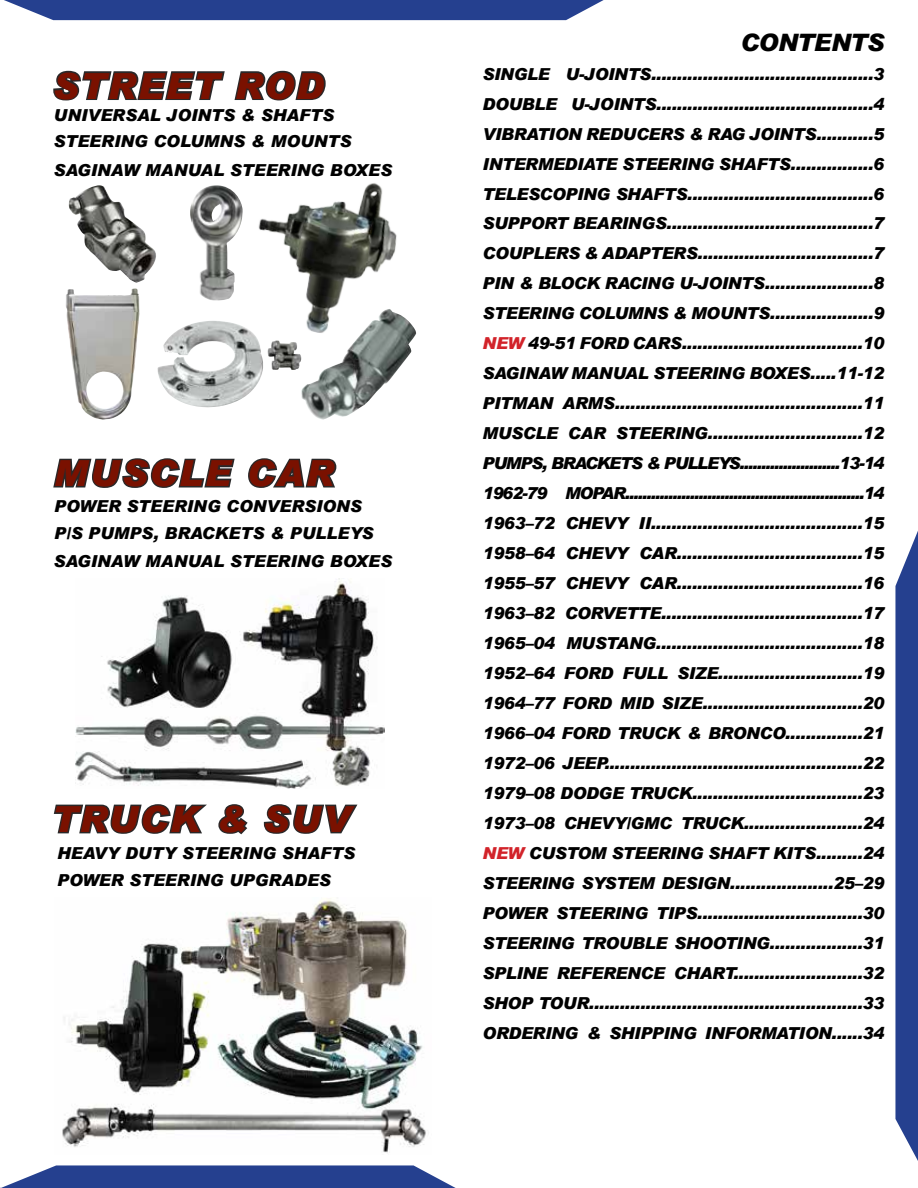
<style>
.page{position:relative;width:918px;height:1188px;background:#fff}
.page>*{position:absolute;margin:0;border:0;box-sizing:border-box;transform-origin:0 0}
.t1{font:italic 900 36px "Arial";letter-spacing:.05em;color:#7a1100}
.t2{font:italic 900 24px "Arial";letter-spacing:-.03em;color:#000}
.t3{font:italic 900 16.5px/30px "Arial";color:#000}
.s1{color:#d2232a}
</style>
<div class="page">
<img style="left:76px;top:579px;width:309px;height:210px">
<svg style="left:53px;top:804px;width:305px;height:31px"></svg>
<svg style="left:53px;top:458px;width:287px;height:121px"></svg>
<svg style="left:53px;top:70px;width:172px;height:31px"></svg>
<svg style="left:234px;top:70px;width:92px;height:31px"></svg>
<svg style="left:4px;top:0;width:600px;height:20px;background:#344d97"></svg>
<svg style="left:0;top:1165px;width:456px;height:23px;background:#40589d"></svg>
<svg style="left:895px;top:531px;width:23px;height:630px;background:#395299"></svg>
<img style="left:62px;top:898px;width:364px;height:255px">
<img style="left:68px;top:185px;width:88px;height:98px">
<img style="left:258px;top:183px;width:139px;height:126px">
<img style="left:66px;top:288px;width:74px;height:132px">
<img style="left:190px;top:185px;width:53px;height:116px">
<img style="left:301px;top:309px;width:116px;height:111px">
<img style="left:157px;top:321px;width:144px;height:87px">
<h1 class="t1" style="left:52px;top:63px;width:273px">STREET ROD</h1>
<p class="t3" style="left:54px;top:102px;width:299px;line-height:25.7px">UNIVERSAL JOINTS &amp; SHAFTS<br>STEERING COLUMNS &amp; MOUNTS</p>
<p class="t3" style="left:54px;top:154px;width:340px">SAGINAW MANUAL STEERING BOXES</p>
<h1 class="t1" style="left:54px;top:451px;width:282px">MUSCLE CAR</h1>
<p class="t3" style="left:54px;top:490px;width:309px">POWER STEERING CONVERSIONS</p>
<p class="t3" style="left:54px;top:517px;width:321px">P/S PUMPS, BRACKETS &amp; PULLEYS</p>
<p class="t3" style="left:54px;top:546px;width:340px">SAGINAW MANUAL STEERING BOXES</p>
<h1 class="t1" style="left:52px;top:797px;width:300px">TRUCK &amp; SUV</h1>
<p class="t3" style="left:57px;top:839px;width:300px;line-height:27px">HEAVY DUTY STEERING SHAFTS<br>POWER STEERING UPGRADES</p>
<h2 class="t2" style="left:741px;top:28px;width:145px">CONTENTS</h2>
<p class="t3" style="left:483px;top:58px;width:403px;text-align:justify">SINGLE U-JOINTS...........................................3<br>DOUBLE U-JOINTS..........................................4<br>VIBRATION REDUCERS &amp; RAG JOINTS...........5<br>INTERMEDIATE STEERING SHAFTS................6<br>TELESCOPING SHAFTS....................................6<br>SUPPORT BEARINGS........................................7<br>COUPLERS &amp; ADAPTERS..................................7<br>PIN &amp; BLOCK RACING U-JOINTS.....................8<br>STEERING COLUMNS &amp; MOUNTS....................9<br><span class="s1">NEW</span> 49-51 FORD CARS...................................10<br>SAGINAW MANUAL STEERING BOXES.....11-12<br>PITMAN ARMS................................................11<br>MUSCLE CAR STEERING..............................12<br>PUMPS, BRACKETS &amp; PULLEYS.......................13-14<br>1962-79 MOPAR.......................................................14<br>1963–72 CHEVY II.........................................15<br>1958–64 CHEVY CAR....................................15<br>1955–57 CHEVY CAR....................................16<br>1963–82 CORVETTE.......................................17<br>1965–04 MUSTANG........................................18<br>1952–64 FORD FULL SIZE............................19<br>1964–77 FORD MID SIZE...............................20<br>1966–04 FORD TRUCK &amp; BRONCO...............21<br>1972–06 JEEP..................................................22<br>1979–08 DODGE TRUCK.................................23<br>1973–08 CHEVY/GMC TRUCK.......................24<br><span class="s1">NEW</span> CUSTOM STEERING SHAFT KITS.........24<br>STEERING SYSTEM DESIGN....................25–29<br>POWER STEERING TIPS................................30<br>STEERING TROUBLE SHOOTING..................31<br>SPLINE REFERENCE CHART.........................32<br>SHOP TOUR.....................................................33<br>ORDERING &amp; SHIPPING INFORMATION......34</p>
</div>
